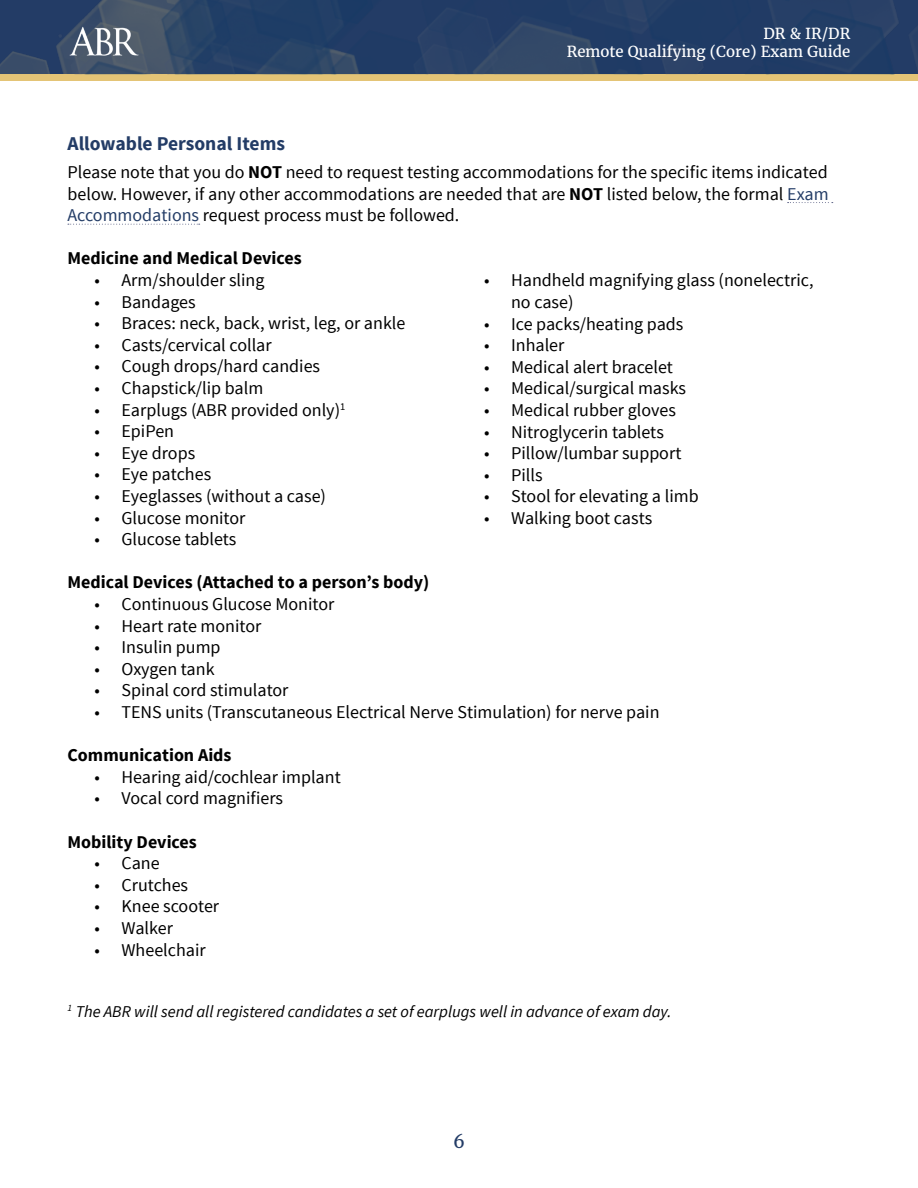
<style>
.page{position:relative;width:918px;height:1188px;background:#fff}
.page>*{position:absolute;margin:0;border:0;box-sizing:border-box;transform-origin:0 0}
.t1{font:700 19.5px "Source Sans Pro";color:#233c66}
.t2{font:18px/21.6px "Source Sans Pro";color:#000;text-align:justify}
.t3{font:700 18px "Source Sans Pro";color:#000}
.t4{font:18px "Merriweather";color:#233c66}
.t5{font:italic 16.5px "Source Sans Pro";color:#000}
.t6{font:15px/18px "Merriweather";color:#fff;text-align:right}
.s1{font-weight:700}
.s2{color:#233c66}
</style>
<div class="page">
<div style="left:0;top:74px;width:918px;height:7px;background:#e4c476"></div>
<img style="left:0;top:0;width:918px;height:74px">
<img style="left:67px;top:25px;width:74px;height:32px">
<svg style="left:788px;top:202px;width:45px;height:1px"></svg>
<svg style="left:68px;top:224px;width:132px;height:1px"></svg>
<p class="t6" style="left:567px;top:23px;width:285px">DR &amp; IR/DR<br>Remote Qualifying (Core) Exam Guide</p>
<p class="t1" style="left:68px;top:131px;width:219px">Allowable Personal Items</p>
<p class="t2" style="left:68px;top:162px;width:763px">Please note that you do <span class="s1">NOT</span> need to request testing accommodations for the specific items indicated below. However, if any other accommodations are needed that are <span class="s1">NOT</span> listed below, the formal <span class="s2">Exam Accommodations</span> request process must be followed.</p>
<p class="t3" style="left:68px;top:247px;width:236px">Medicine and Medical Devices</p>
<p class="t2" style="left:94px;top:270px;width:172px">• Arm/shoulder sling</p>
<p class="t2" style="left:94px;top:291px;width:103px">• Bandages</p>
<p class="t2" style="left:94px;top:313px;width:312px">• Braces: neck, back, wrist, leg, or ankle</p>
<p class="t2" style="left:94px;top:334px;width:179px">• Casts/cervical collar</p>
<p class="t2" style="left:94px;top:356px;width:227px">• Cough drops/hard candies</p>
<p class="t2" style="left:94px;top:378px;width:170px">• Chapstick/lip balm</p>
<p class="t2" style="left:94px;top:399px;width:252px">• Earplugs (ABR provided only)<sup>1</sup></p>
<p class="t2" style="left:94px;top:421px;width:81px">• EpiPen</p>
<p class="t2" style="left:94px;top:442px;width:102px">• Eye drops</p>
<p class="t2" style="left:94px;top:464px;width:118px">• Eye patches</p>
<p class="t2" style="left:94px;top:486px;width:233px">• Eyeglasses (without a case)</p>
<p class="t2" style="left:94px;top:507px;width:153px">• Glucose monitor</p>
<p class="t2" style="left:94px;top:529px;width:144px">• Glucose tablets</p>
<p class="t3" style="left:68px;top:571px;width:363px">Medical Devices (Attached to a person’s body)</p>
<p class="t2" style="left:94px;top:594px;width:241px">• Continuous Glucose Monitor</p>
<p class="t2" style="left:94px;top:615px;width:168px">• Heart rate monitor</p>
<p class="t2" style="left:94px;top:637px;width:128px">• Insulin pump</p>
<p class="t2" style="left:94px;top:658px;width:122px">• Oxygen tank</p>
<p class="t2" style="left:94px;top:680px;width:196px">• Spinal cord stimulator</p>
<p class="t2" style="left:94px;top:702px;width:567px">• TENS units (Transcutaneous Electrical Nerve Stimulation) for nerve pain</p>
<p class="t3" style="left:68px;top:744px;width:166px">Communication Aids</p>
<p class="t2" style="left:94px;top:766px;width:248px">• Hearing aid/cochlear implant</p>
<p class="t2" style="left:94px;top:788px;width:190px">• Vocal cord magnifiers</p>
<p class="t3" style="left:68px;top:830px;width:131px">Mobility Devices</p>
<p class="t2" style="left:94px;top:853px;width:67px">• Cane</p>
<p class="t2" style="left:94px;top:874px;width:95px">• Crutches</p>
<p class="t2" style="left:94px;top:896px;width:126px">• Knee scooter</p>
<p class="t2" style="left:94px;top:918px;width:80px">• Walker</p>
<p class="t2" style="left:94px;top:939px;width:113px">• Wheelchair</p>
<p class="t2" style="left:511px;top:270px;width:304px;text-indent:-27px">• Handheld magnifying glass (nonelectric, no case)</p>
<p class="t2" style="left:484px;top:313px;width:201px">• Ice packs/heating pads</p>
<p class="t2" style="left:484px;top:335px;width:82px">• Inhaler</p>
<p class="t2" style="left:484px;top:356px;width:190px">• Medical alert bracelet</p>
<p class="t2" style="left:484px;top:378px;width:204px">• Medical/surgical masks</p>
<p class="t2" style="left:484px;top:400px;width:193px">• Medical rubber gloves</p>
<p class="t2" style="left:484px;top:421px;width:181px">• Nitroglycerin tablets</p>
<p class="t2" style="left:484px;top:443px;width:199px">• Pillow/lumbar support</p>
<p class="t2" style="left:484px;top:464px;width:60px">• Pills</p>
<p class="t2" style="left:484px;top:486px;width:216px">• Stool for elevating a limb</p>
<p class="t2" style="left:484px;top:508px;width:170px">• Walking boot casts</p>
<p class="t5" style="left:68px;top:1001px;width:605px"><sup>1</sup> The ABR will send all registered candidates a set of earplugs well in advance of exam day.</p>
<p class="t4" style="left:453px;top:1126px;width:13px">6</p>
</div>
